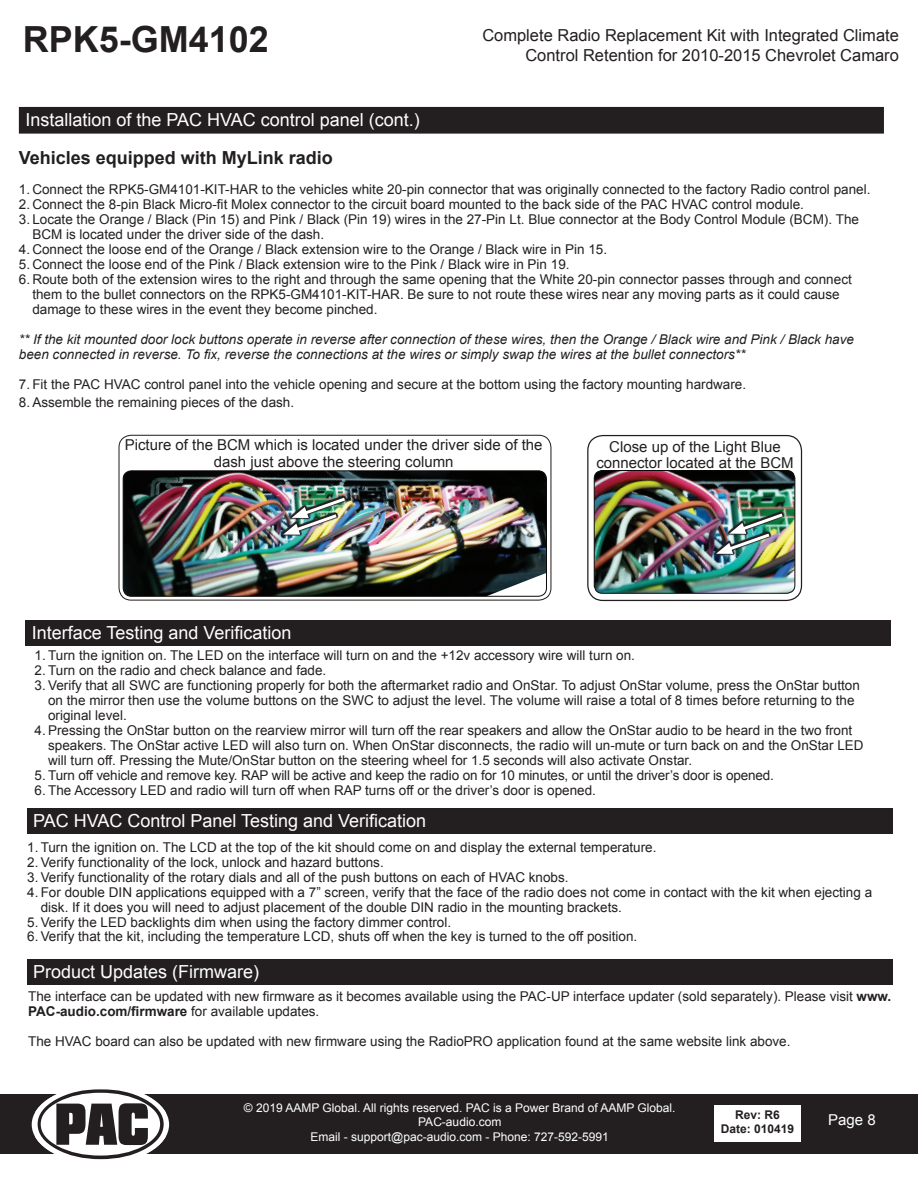
<style>
.page{position:relative;width:918px;height:1188px;background:#fff}
.page>*{position:absolute;margin:0;border:0;box-sizing:border-box;transform-origin:0 0}
.t1{font:700 36px "Arial";color:#231f20}
.t2{font:18px "Arial";color:#fff}
.t3{font:700 18px "Arial";color:#231f20}
.t4{font:16.5px "Arial";color:#231f20}
.t5{font:15px/16.5px "Arial";color:#231f20;text-align:center}
.t6{font:15px "Arial";color:#fff}
.t7{font:13.5px/15px "Arial";color:#231f20}
.t8{font:italic 13.5px/15px "Arial";color:#231f20}
.t9{font:12px/14.4px "Arial";color:#fff;text-align:center}
.t10{font:700 12px/14.4px "Arial";color:#231f20;text-align:center}
.s1{font-weight:700}
</style>
<div class="page">
<div style="left:0;top:1094px;width:918px;height:60px;background:#231f20"></div>
<svg style="left:35px;top:1089px;width:130px;height:71px"></svg>
<div style="left:714px;top:1106px;width:87px;height:36px;background:#fff"></div>
<img style="left:123px;top:471px;width:423px;height:125px">
<div style="left:123px;top:471px;width:424px;height:126px;border:1px solid #0b0906;border-radius:8px"></div>
<div style="left:119px;top:435px;width:432px;height:166px;border:1px solid #231f20;border-radius:12px"></div>
<img style="left:281px;top:480px;width:67px;height:73px">
<img style="left:594px;top:471px;width:201px;height:121px">
<div style="left:594px;top:470px;width:201px;height:124px;border:1px solid #0b0906;border-radius:8px"></div>
<div style="left:587px;top:435px;width:215px;height:166px;border:1px solid #231f20;border-radius:15px"></div>
<img style="left:714px;top:495px;width:72px;height:78px">
<div style="left:27px;top:808px;width:865px;height:26px;background:#231f20"></div>
<div style="left:27px;top:959px;width:865px;height:25px;background:#231f20"></div>
<div style="left:20px;top:108px;width:863px;height:25px;background:#231f20"></div>
<div style="left:19px;top:107px;width:865px;height:27px;border:2px solid #231f20"></div>
<div style="left:26px;top:620px;width:865px;height:25px;background:#231f20"></div>
<h1 class="t1" style="left:23px;top:14px;width:248px">RPK5-GM4102</h1>
<p class="t4" style="left:482px;top:24px;width:418px">Complete Radio Replacement Kit with Integrated Climate</p>
<p class="t4" style="left:525px;top:43px;width:375px">Control Retention for 2010-2015 Chevrolet Camaro</p>
<h2 class="t2" style="left:25px;top:108px;width:396px">Installation of the PAC HVAC control panel (cont.)</h2>
<h2 class="t3" style="left:19px;top:145px;width:316px">Vehicles equipped with MyLink radio</h2>
<p class="t7" style="left:19px;top:182px;width:853px">1. Connect the RPK5-GM4101-KIT-HAR to the vehicles white 20-pin connector that was originally connected to the factory Radio control panel.</p>
<p class="t7" style="left:19px;top:197px;width:787px">2. Connect the 8-pin Black Micro-fit Molex connector to the circuit board mounted to the back side of the PAC HVAC control module.</p>
<p class="t7" style="left:32px;top:212px;width:828px;text-indent:-13px">3. Locate the Orange / Black (Pin 15) and Pink / Black (Pin 19) wires in the 27-Pin Lt. Blue connector at the Body Control Module (BCM). The<br>BCM is located under the driver side of the dash.</p>
<p class="t7" style="left:19px;top:242px;width:590px">4. Connect the loose end of the Orange / Black extension wire to the Orange / Black wire in Pin 15.</p>
<p class="t7" style="left:19px;top:257px;width:552px">5. Connect the loose end of the Pink / Black extension wire to the Pink / Black wire in Pin 19.</p>
<p class="t7" style="left:32px;top:272px;width:821px;text-indent:-13px">6. Route both of the extension wires to the right and through the same opening that the White 20-pin connector passes through and connect them to the bullet connectors on the RPK5-GM4101-KIT-HAR. Be sure to not route these wires near any moving parts as it could cause damage to these wires in the event they become pinched.</p>
<p class="t8" style="left:19px;top:332px;width:837px">** If the kit mounted door lock buttons operate in reverse after connection of these wires, then the Orange / Black wire and Pink / Black have been connected in reverse. To fix, reverse the connections at the wires or simply swap the wires at the bullet connectors**</p>
<p class="t7" style="left:19px;top:377px;width:729px">7. Fit the PAC HVAC control panel into the vehicle opening and secure at the bottom using the factory mounting hardware.</p>
<p class="t7" style="left:19px;top:395px;width:277px">8. Assemble the remaining pieces of the dash.</p>
<p class="t5" style="left:125px;top:437px;width:419px">Picture of the BCM which is located under the driver side of the dash just above the steering column</p>
<p class="t5" style="left:596px;top:438px;width:199px">Close up of the Light Blue connector located at the BCM</p>
<h2 class="t2" style="left:32px;top:620px;width:261px">Interface Testing and Verification</h2>
<p class="t7" style="left:35px;top:648px;width:602px">1. Turn the ignition on. The LED on the interface will turn on and the +12v accessory wire will turn on.</p>
<p class="t7" style="left:35px;top:663px;width:293px">2. Turn on the radio and check balance and fade.</p>
<p class="t7" style="left:48px;top:678px;width:813px;text-indent:-13px">3. Verify that all SWC are functioning properly for both the aftermarket radio and OnStar. To adjust OnStar volume, press the OnStar button on the mirror then use the volume buttons on the SWC to adjust the level. The volume will raise a total of 8 times before returning to the original level.</p>
<p class="t7" style="left:48px;top:723px;width:817px;text-indent:-13px">4. Pressing the OnStar button on the rearview mirror will turn off the rear speakers and allow the OnStar audio to be heard in the two front speakers. The OnStar active LED will also turn on. When OnStar disconnects, the radio will un-mute or turn back on and the OnStar LED will turn off. Pressing the Mute/OnStar button on the steering wheel for 1.5 seconds will also activate Onstar.</p>
<p class="t7" style="left:35px;top:768px;width:741px">5. Turn off vehicle and remove key. RAP will be active and keep the radio on for 10 minutes, or until the driver’s door is opened.</p>
<p class="t7" style="left:35px;top:783px;width:563px">6. The Accessory LED and radio will turn off when RAP turns off or the driver’s door is opened.</p>
<h2 class="t2" style="left:33px;top:808px;width:395px">PAC HVAC Control Panel Testing and Verification</h2>
<p class="t7" style="left:27px;top:839px;width:631px">1. Turn the ignition on. The LCD at the top of the kit should come on and display the external temperature.</p>
<p class="t7" style="left:27px;top:854px;width:358px">2. Verify functionality of the lock, unlock and hazard buttons.</p>
<p class="t7" style="left:27px;top:869px;width:543px">3. Verify functionality of the rotary dials and all of the push buttons on each of HVAC knobs.</p>
<p class="t7" style="left:41px;top:884px;width:833px;text-indent:-13px">4. For double DIN applications equipped with a 7” screen, verify that the face of the radio does not come in contact with the kit when ejecting a disk. If it does you will need to adjust placement of the double DIN radio in the mounting brackets.</p>
<p class="t7" style="left:27px;top:914px;width:425px">5. Verify the LED backlights dim when using the factory dimmer control.</p>
<p class="t7" style="left:27px;top:929px;width:612px">6. Verify that the kit, including the temperature LCD, shuts off when the key is turned to the off position.</p>
<h2 class="t2" style="left:33px;top:959px;width:228px">Product Updates (Firmware)</h2>
<p class="t7" style="left:28px;top:988px;width:865px">The interface can be updated with new firmware as it becomes available using the PAC-UP interface updater (sold separately). Please visit <span class="s1">www.<br>PAC-audio.com/firmware</span> for available updates.</p>
<p class="t7" style="left:28px;top:1033px;width:764px">The HVAC board can also be updated with new firmware using the RadioPRO application found at the same website link above.</p>
<p class="t9" style="left:244px;top:1101px;width:433px">© 2019 AAMP Global. All rights reserved. PAC is a Power Brand of AAMP Global.<br>PAC-audio.com<br>Email - support@pac-audio.com - Phone: 727-592-5991</p>
<p class="t10" style="left:721px;top:1108px;width:75px">Rev: R6<br>Date: 010419</p>
<p class="t6" style="left:828px;top:1109px;width:49px">Page 8</p>
</div>
